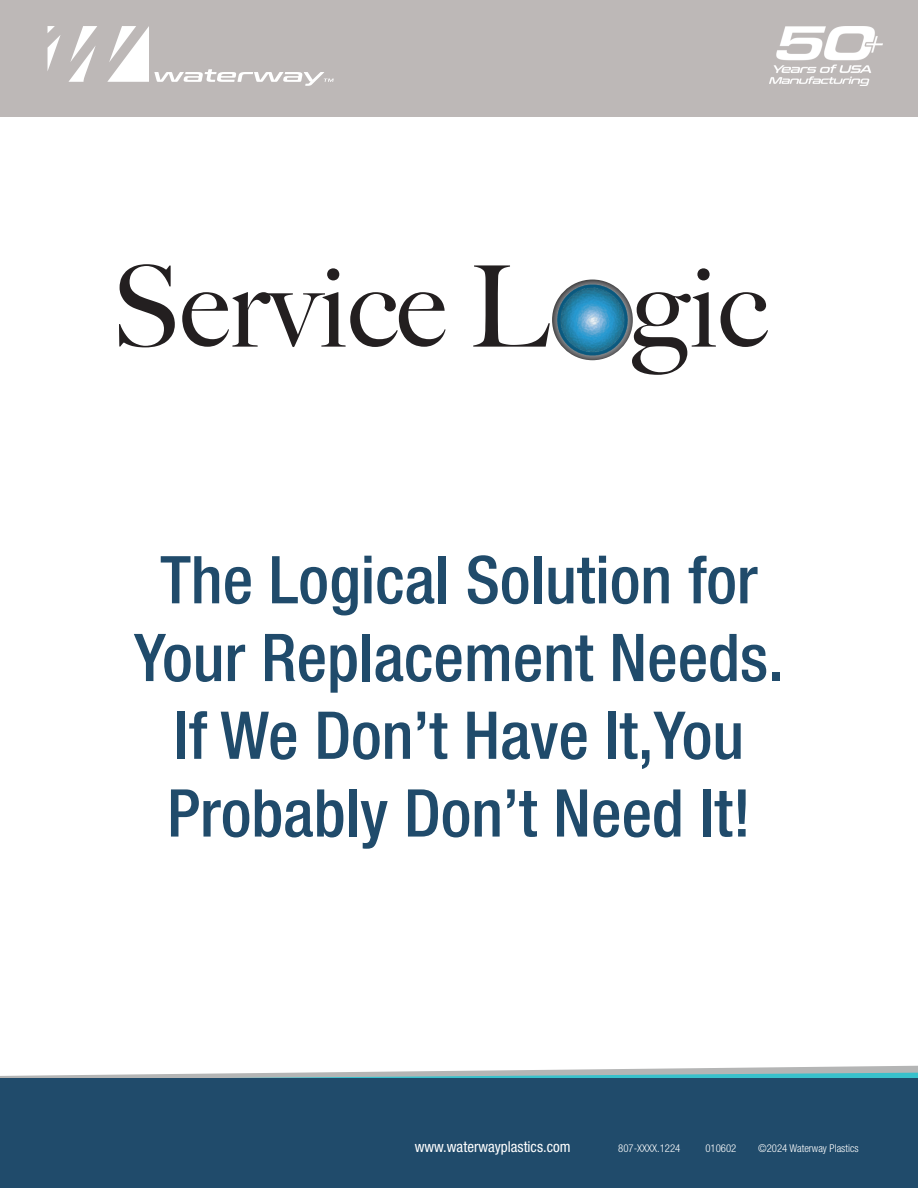
<style>
.page{position:relative;width:918px;height:1188px;background:#fff}
.page>*{position:absolute;margin:0;border:0;box-sizing:border-box;transform-origin:0 0}
.t1{font:500 112.8px "Big Caslon";color:#231f20}
.t2{font:500 condensed 66px/77.7px "Helvetica Neue LT Pro";color:#204b6b;text-align:center}
.t3{font:condensed 15px "Helvetica Neue LT Pro";color:#fff}
.t4{font:300 condensed 10.8px "Helvetica Neue LT Pro";color:#fff}
</style>
<div class="page">
<svg style="left:275px;top:1066px;width:643px;height:7px"></svg>
<svg style="left:0;top:1073px;width:918px;height:5px;background:#88bfc4"></svg>
<div style="left:0;top:1078px;width:918px;height:110px;background:#204b6b"></div>
<img style="left:552px;top:279px;width:81px;height:82px">
<div style="left:0;top:0;width:918px;height:116px;background:#bdb8b7"></div>
<svg style="left:68px;top:26px;width:29px;height:56px"></svg>
<svg style="left:48px;top:26px;width:13px;height:44px"></svg>
<svg style="left:107px;top:26px;width:227px;height:60px"></svg>
<img style="left:770px;top:26px;width:113px;height:59px">
<h1 class="t1" style="left:112px;top:214px;width:657px">Service L gic</h1>
<p class="t2" style="left:134px;top:540px;width:651px">The Logical Solution for<br>Your Replacement Needs.<br>If We Don’t Have It,You<br>Probably Don’t Need It!</p>
<p class="t3" style="left:415px;top:1138px;width:157px">www.waterwayplastics.com</p>
<p class="t4" style="left:618px;top:1142px;width:64px">807-XXXX.1224</p>
<p class="t4" style="left:705px;top:1142px;width:32px">010602</p>
<p class="t4" style="left:758px;top:1142px;width:102px">©2024 Waterway Plastics</p>
</div>
